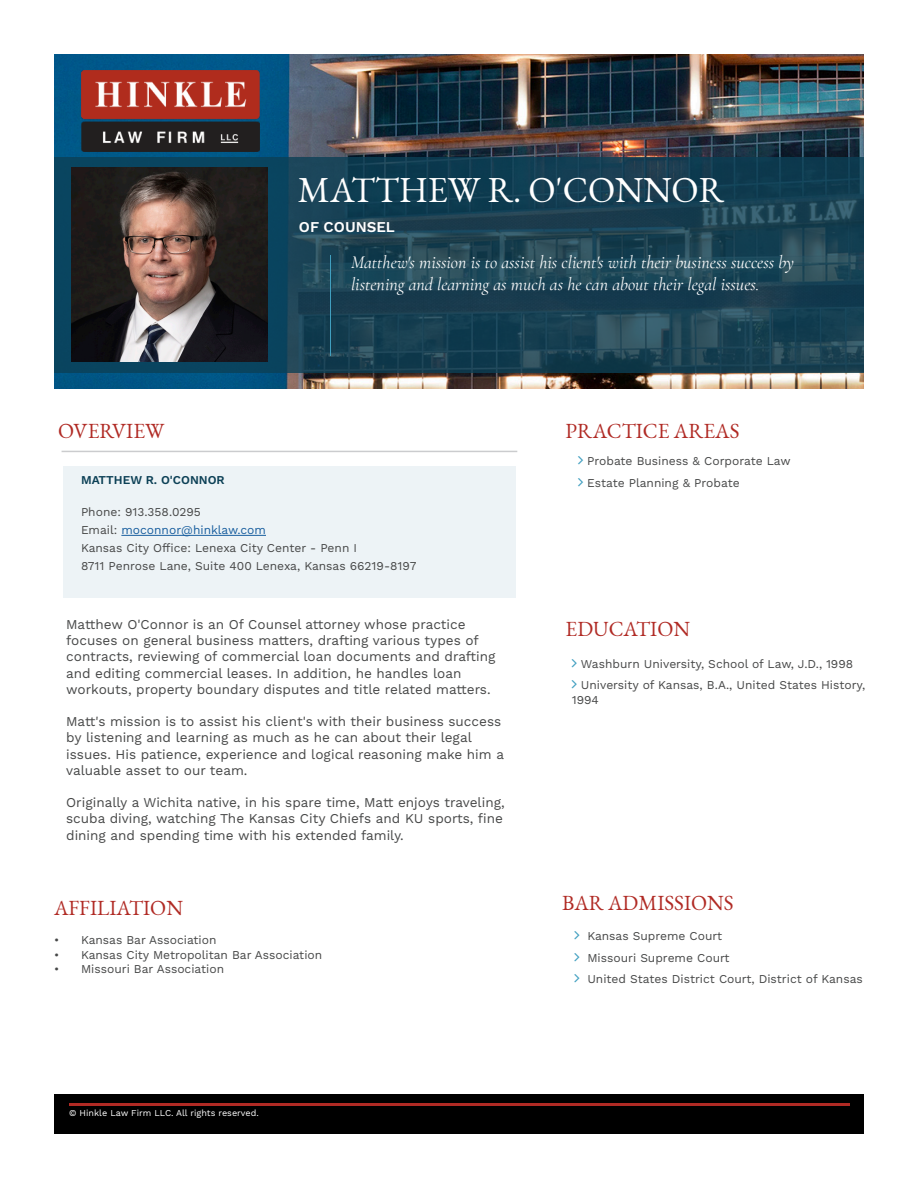
<style>
.page{position:relative;width:918px;height:1188px;background:#fff}
.page>*{position:absolute;margin:0;border:0;box-sizing:border-box;transform-origin:0 0}
.t1{font:35.7px "EB Garamond";color:#fff}
.t2{font:21px "EB Garamond";color:#b02a24}
.t3{font:italic 18px/21.6px "Cormorant Garamond";color:#fff}
.t4{font:600 15px "Work Sans";color:#fff}
.t5{font:13.5px/16.2px "Work Sans";color:#464747}
.t6{font:12px/14.4px "Work Sans";color:#464747}
.t7{font:12px "Work Sans";color:#175d9e}
.t8{font:600 12px "Work Sans";color:#0c4056}
.t9{font:9px "Work Sans";color:#fff}
.s1{color:#464747}
</style>
<div class="page">
<div style="left:54px;top:1094px;width:810px;height:40px;background:#000"></div>
<hr style="left:69px;top:1104px;width:781px;height:2px;background:#b02a24">
<img style="left:54px;top:54px;width:810px;height:335px">
<img style="left:82px;top:70px;width:177px;height:81px">
<svg style="left:54px;top:157px;width:810px;height:216px;background:#194254"></svg>
<hr style="left:62px;top:451px;width:455px;height:1px;background:#cbccce">
<div style="left:63px;top:466px;width:452px;height:132px;background:#edf3f6"></div>
<hr style="left:121px;top:535px;width:145px;height:1px;background:#175d9e">
<hr style="left:330px;top:256px;width:1px;height:100px;background:#409fc0">
<img style="left:72px;top:167px;width:195px;height:195px">
<p class="t1" style="left:298px;top:167px;width:428px">MATTHEW R. O'CONNOR</p>
<p class="t4" style="left:299px;top:218px;width:97px">OF COUNSEL</p>
<p class="t2" style="left:58px;top:417px;width:108px">OVERVIEW</p>
<p class="t3" style="left:351px;top:252px;width:445px">Matthew's mission is to assist his client's with their business success by listening and learning as much as he can about their legal issues.</p>
<p class="t2" style="left:566px;top:417px;width:176px">PRACTICE AREAS</p>
<p class="t8" style="left:81px;top:473px;width:145px">MATTHEW R. O'CONNOR</p>
<p class="t6" style="left:81px;top:505px;width:121px">Phone: 913.358.0295</p>
<p class="t7" style="left:81px;top:523px;width:187px"><span class="s1">Email:</span> moconnor@hinklaw.com</p>
<p class="t6" style="left:81px;top:541px;width:278px">Kansas City Office: Lenexa City Center - Penn I</p>
<p class="t6" style="left:81px;top:559px;width:337px">8711 Penrose Lane, Suite 400 Lenexa, Kansas 66219-8197</p>
<p class="t5" style="left:66px;top:617px;width:431px">Matthew O'Connor is an Of Counsel attorney whose practice focuses on general business matters, drafting various types of contracts, reviewing of commercial loan documents and drafting and editing commercial leases. In addition, he handles loan workouts, property boundary disputes and title related matters.</p>
<p class="t5" style="left:66px;top:714px;width:439px">Matt's mission is to assist his client's with their business success by listening and learning as much as he can about their legal issues. His patience, experience and logical reasoning make him a valuable asset to our team.</p>
<p class="t5" style="left:66px;top:795px;width:440px">Originally a Wichita native, in his spare time, Matt enjoys traveling, scuba diving, watching The Kansas City Chiefs and KU sports, fine dining and spending time with his extended family.</p>
<p class="t2" style="left:54px;top:895px;width:130px">AFFILIATION</p>
<p class="t6" style="left:54px;top:933px;width:164px">• Kansas Bar Association</p>
<p class="t6" style="left:54px;top:948px;width:270px">• Kansas City Metropolitan Bar Association</p>
<p class="t6" style="left:54px;top:962px;width:172px">• Missouri Bar Association</p>
<p class="t9" style="left:69px;top:1108px;width:191px">© Hinkle Law Firm LLC. All rights reserved.</p>
<p class="t6" style="left:587px;top:455px;width:205px">Probate Business &amp; Corporate Law</p>
<p class="t6" style="left:587px;top:476px;width:154px">Estate Planning &amp; Probate</p>
<p class="t2" style="left:566px;top:615px;width:126px">EDUCATION</p>
<p class="t6" style="left:581px;top:657px;width:274px">Washburn University, School of Law, J.D., 1998</p>
<p class="t6" style="left:572px;top:679px;width:295px;text-indent:9px">University of Kansas, B.A., United States History,<br>1994</p>
<p class="t2" style="left:562px;top:890px;width:173px">BAR ADMISSIONS</p>
<p class="t6" style="left:587px;top:929px;width:136px">Kansas Supreme Court</p>
<p class="t6" style="left:587px;top:951px;width:144px">Missouri Supreme Court</p>
<p class="t6" style="left:587px;top:972px;width:277px">United States District Court, District of Kansas</p>
</div>
